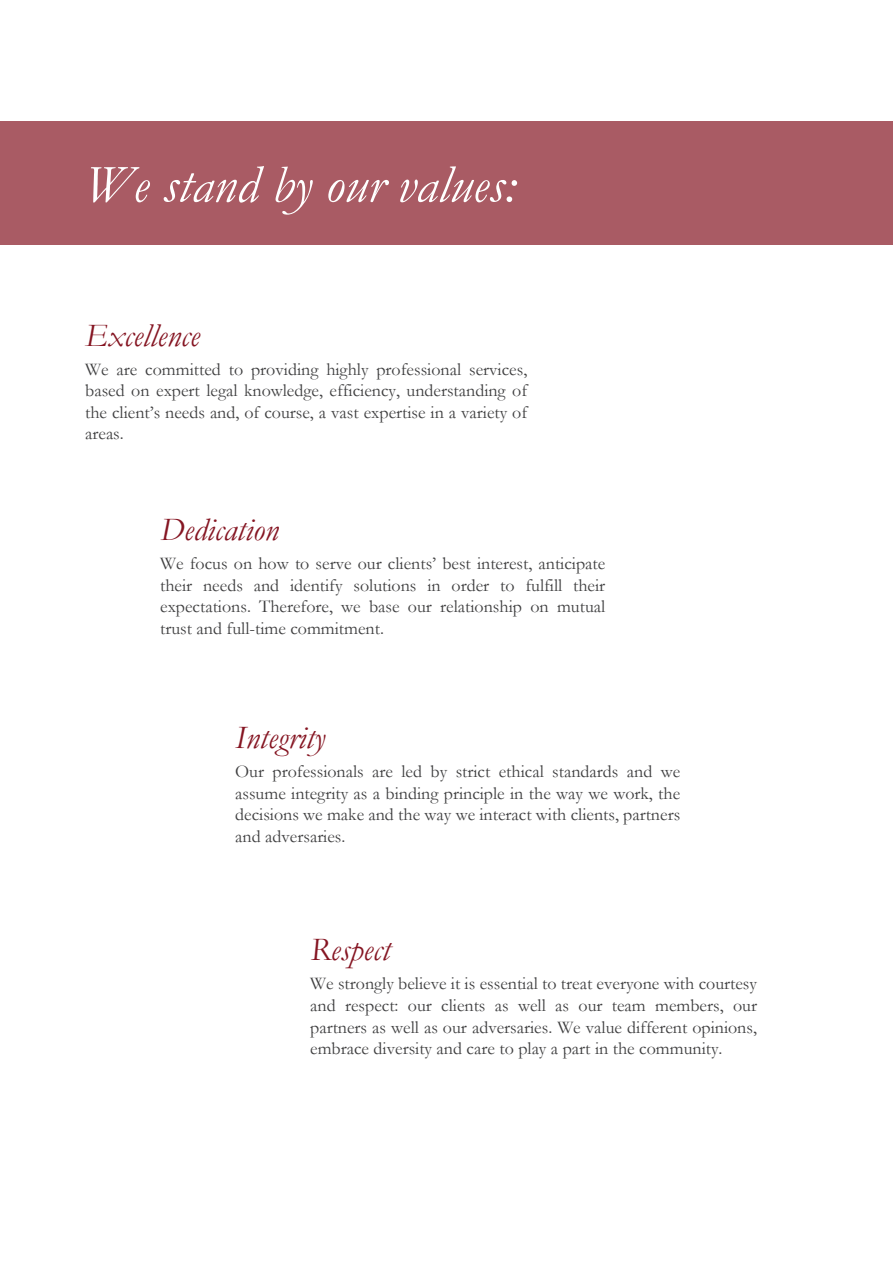
<style>
.page{position:relative;width:893px;height:1263px;background:#fff}
.page>*{position:absolute;margin:0;border:0;box-sizing:border-box;transform-origin:0 0}
.t1{font:italic 54px "Garamond";color:#fff}
.t2{font:italic 33px "Garamond";color:#851522}
.t3{font:18px/21.6px "Garamond";color:#3e3e3f;text-align:justify}
</style>
<div class="page">
<div style="left:0;top:122px;width:893px;height:122px;background:#a95b64"></div>
<h1 class="t1" style="left:85px;top:148px;width:432px">We stand by our values:</h1>
<h2 class="t2" style="left:85px;top:313px;width:116px">Excellence</h2>
<p class="t3" style="left:85px;top:358px;width:444px">We are committed to providing highly professional services, based on expert legal knowledge, efficiency, understanding of the client’s needs and, of course, a vast expertise in a variety of areas.</p>
<h2 class="t2" style="left:160px;top:507px;width:120px">Dedication</h2>
<p class="t3" style="left:160px;top:552px;width:447px">We focus on how to serve our clients’ best interest, anticipate their needs and identify solutions in order to fulfill their expectations. Therefore, we base our relationship on mutual trust and full-time commitment.</p>
<h2 class="t2" style="left:235px;top:715px;width:92px">Integrity</h2>
<p class="t3" style="left:235px;top:760px;width:447px">Our professionals are led by strict ethical standards and we assume integrity as a binding principle in the way we work, the decisions we make and the way we interact with clients, partners and adversaries.</p>
<h2 class="t2" style="left:310px;top:927px;width:82px">Respect</h2>
<p class="t3" style="left:310px;top:972px;width:448px">We strongly believe it is essential to treat everyone with courtesy and respect: our clients as well as our team members, our partners as well as our adversaries. We value different opinions, embrace diversity and care to play a part in the community.</p>
</div>
